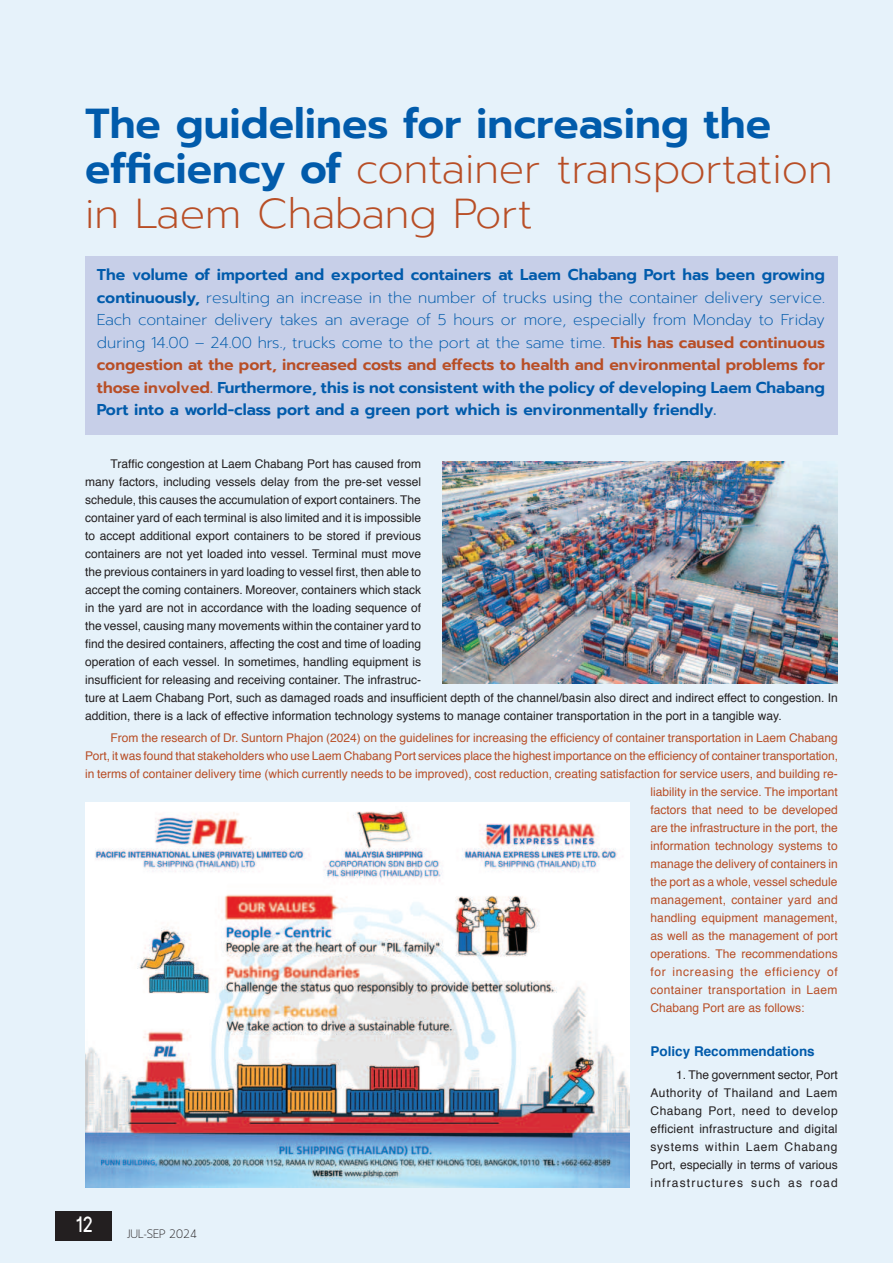
<style>
.page{position:relative;width:893px;height:1263px;background:#e6f2fa}
.page>*{position:absolute;margin:0;border:0;box-sizing:border-box;transform-origin:0 0}
.t1{font:600 42px/45px "Prompt";color:#015bab}
.t2{font:25.5px "supermarket";color:#fff;scale:.9 1}
.t3{font:600 15.75px/22.5px "Prompt";color:#015bab;text-align:justify}
.t4{font:700 13.5px "Helvetica";color:#015bab}
.t5{font:12px/18px "Helvetica";color:#231f20}
.t6{font:12px "Helvetica";color:#b84e26}
.t7{font:12px "Helvetica";letter-spacing:.025em;color:#b84e26}
.t8{font:12px "Helvetica";letter-spacing:.06em;color:#b84e26}
.t9{font:12px "Helvetica";letter-spacing:.02em;color:#b84e26}
.t10{font:300 12px "Quark";color:#231f20}
.s1{font-weight:200;color:#b84e26}
.s2{font-weight:200}
.s3{color:#b84e26}
</style>
<div class="page">
<div style="left:56px;top:1211px;width:56px;height:29px;background:#231f20"></div>
<div style="left:85px;top:256px;width:753px;height:178px;background:#c7cfe8"></div>
<img style="left:85px;top:802px;width:544px;height:385px">
<img style="left:442px;top:461px;width:396px;height:222px">
<h1 class="t1" style="left:85px;top:100px;width:749px">The guidelines for increasing the efficiency of <span class="s1">container transportation in Laem Chabang Port</span></h1>
<p class="t3" style="left:97px;top:263px;width:730px">The volume of imported and exported containers at Laem Chabang Port has been growing continuously, <span class="s2">resulting an increase in the number of trucks using the container delivery service.<br>Each container delivery takes an average of 5 hours or more, especially from Monday to Friday during 14.00 – 24.00 hrs., trucks come to the port at the same time.</span> <span class="s3">This has caused continuous congestion at the port, increased costs and effects to health and environmental problems for those involved.</span> Furthermore, this is not consistent with the policy of developing Laem Chabang Port into a world-class port and a green port which is environmentally friendly.</p>
<p class="t5" style="left:85px;top:455px;width:754px;text-indent:26px">Traf昀椀c congestion at Laem Chabang Port has caused from<br>many factors, including vessels delay from the pre-set vessel<br>schedule, this causes the accumulation of export containers. The<br>container yard of each terminal is also limited and it is impossible<br>to accept additional export containers to be stored if previous<br>containers are not yet loaded into vessel. Terminal must move<br>the previous containers in yard loading to vessel 昀椀rst, then able to<br>accept the coming containers. Moreover, containers which stack<br>in the yard are not in accordance with the loading sequence of<br>the vessel, causing many movements within the container yard to<br>昀椀nd the desired containers, affecting the cost and time of loading<br>operation of each vessel. In sometimes, handling equipment is<br>insuf昀椀cient for releasing and receiving container. The infrastruc-<br>ture at Laem Chabang Port, such as damaged roads and insuf昀椀cient depth of the channel/basin also direct and indirect effect to congestion. In addition, there is a lack of effective information technology systems to manage container transportation in the port in a tangible way.</p>
<p class="t6" style="left:111px;top:728px;width:729px">From the research of Dr. Suntorn Phajon (2024) on the guidelines for increasing the ef昀椀ciency of container transportation in Laem Chabang</p>
<p class="t6" style="left:85px;top:746px;width:754px">Port, it was found that stakeholders who use Laem Chabang Port services place the highest importance on the ef昀椀ciency of container transportation,</p>
<p class="t6" style="left:85px;top:764px;width:754px">in terms of container delivery time (which currently needs to be improved), cost reduction, creating satisfaction for service users, and building re-</p>
<p class="t6" style="left:650px;top:782px;width:189px">liability in the service. The important</p>
<p class="t6" style="left:650px;top:800px;width:189px">factors that need to be developed</p>
<p class="t6" style="left:650px;top:818px;width:189px">are the infrastructure in the port, the</p>
<p class="t6" style="left:650px;top:836px;width:189px">information technology systems to</p>
<p class="t6" style="left:650px;top:854px;width:189px">manage the delivery of containers in</p>
<p class="t6" style="left:650px;top:872px;width:189px">the port as a whole, vessel schedule</p>
<p class="t9" style="left:650px;top:890px;width:189px">management, container yard and</p>
<p class="t6" style="left:650px;top:908px;width:189px">handling equipment management,</p>
<p class="t6" style="left:650px;top:926px;width:189px">as well as the management of port</p>
<p class="t6" style="left:650px;top:944px;width:189px">operations. The recommendations</p>
<p class="t8" style="left:650px;top:962px;width:189px">for increasing the ef昀椀ciency of</p>
<p class="t7" style="left:650px;top:980px;width:189px">container transportation in Laem</p>
<p class="t6" style="left:650px;top:998px;width:156px">Chabang Port are as follows:</p>
<p class="t4" style="left:650px;top:1046px;width:166px">Policy Recommendations</p>
<p class="t5" style="left:650px;top:1066px;width:189px;text-align:justify;text-indent:26px">1. The government sector, Port Authority of Thailand and Laem Chabang Port, need to develop ef昀椀cient infrastructure and digital systems within Laem Chabang Port, especially in terms of various infrastructures such as road</p>
<h2 class="t2" style="left:76px;top:1209px;width:21px">12</h2>
<p class="t10" style="left:127px;top:1226px;width:72px">JUL-SEP 2024</p>
</div>
